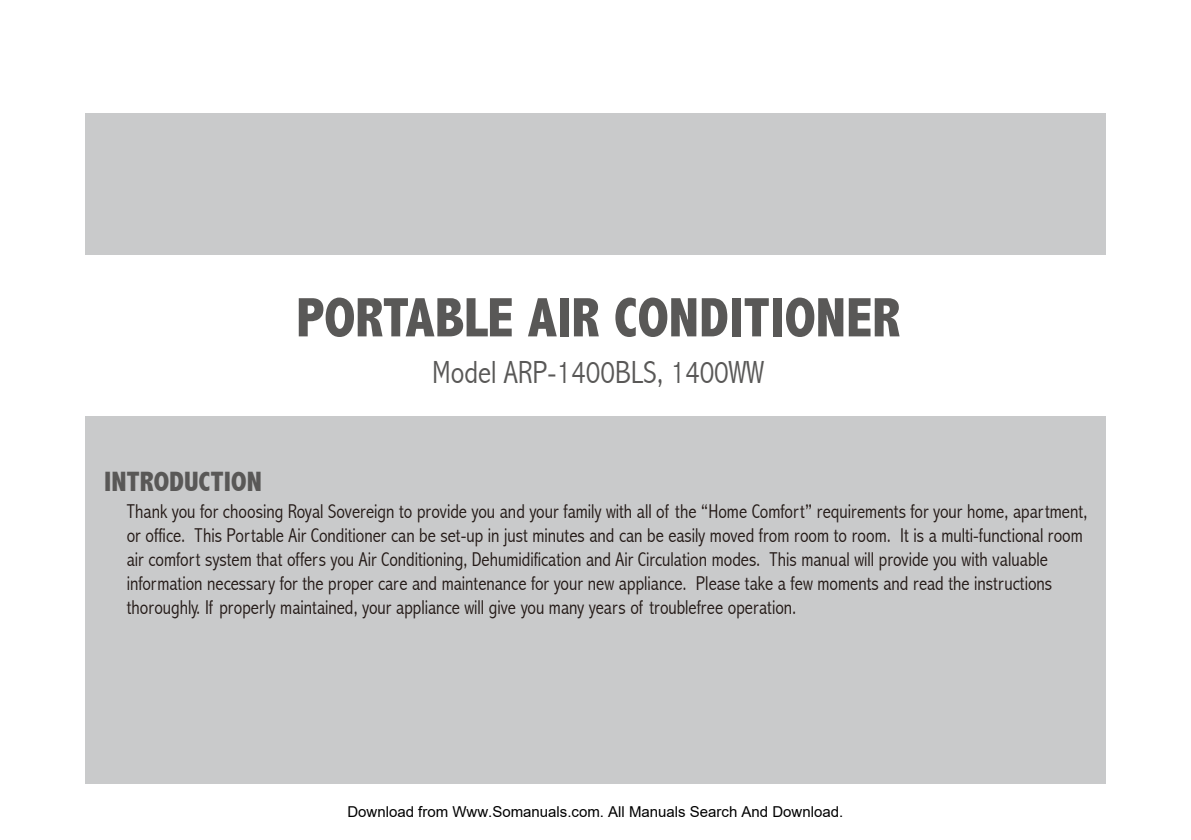
<style>
.page{position:relative;width:1191px;height:840px;background:#fff}
.page>*{position:absolute;margin:0;border:0;box-sizing:border-box;transform-origin:0 0}
.t1{font:800 condensed 56px "Abadi";color:#595857}
.t2{font:300 condensed 32px "Abadi";color:#595857}
.t3{font:800 condensed 28px "Abadi";color:#595857}
.t4{font:300 condensed 20px/24px "Abadi";color:#231916}
.t5{font:15px "Arial";color:#000}
</style>
<div class="page">
<div style="left:85px;top:415px;width:1021px;height:367px;background:#c9cacb"></div>
<div style="left:85px;top:113px;width:1021px;height:142px;background:#c9cacb"></div>
<h1 class="t1" style="left:296px;top:285px;width:605px">PORTABLE AIR CONDITIONER</h1>
<h2 class="t2" style="left:432px;top:353px;width:333px">Model ARP-1400BLS, 1400WW</h2>
<h3 class="t3" style="left:104px;top:465px;width:14px">INTRODUCTION</h3>
<p class="t4" style="left:127px;top:499px;width:962px">Thank you for choosing Royal Sovereign to provide you and your family with all of the “Home Comfort” requirements for your home, apartment, or office. This Portable Air Conditioner can be set-up in just minutes and can be easily moved from room to room. It is a multi-functional room air comfort system that offers you Air Conditioning, Dehumidification and Air Circulation modes. This manual will provide you with valuable information necessary for the proper care and maintenance for your new appliance. Please take a few moments and read the instructions thoroughly. If properly maintained, your appliance will give you many years of troublefree operation.</p>
<p class="t5" style="left:347px;top:802px;width:497px">Download from Www.Somanuals.com. All Manuals Search And Download.</p>
</div>
